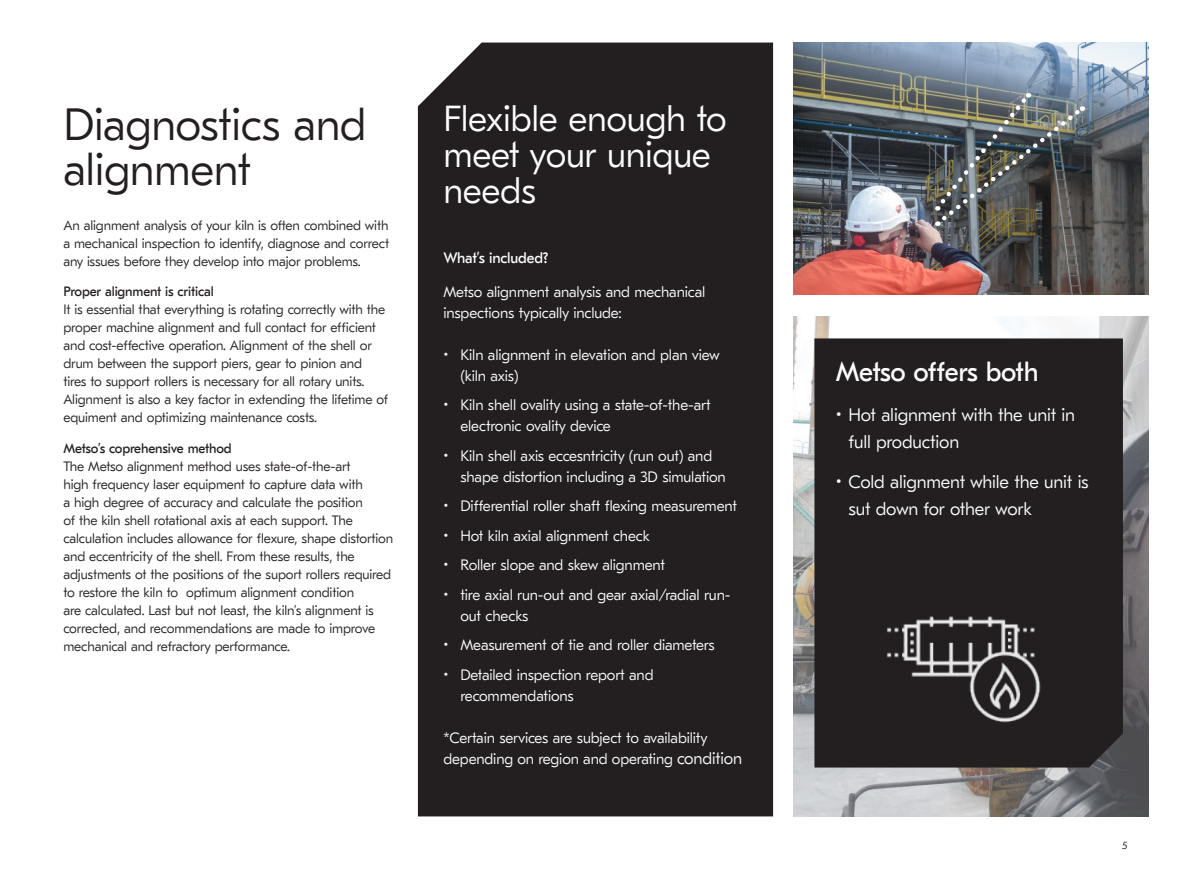
<style>
.page{position:relative;width:1191px;height:893px;background:#fff}
.page>*{position:absolute;margin:0;border:0;box-sizing:border-box;transform-origin:0 0}
.Headline__30_30_pt__Light__Black{font:300 45px/45px "GT Eesti LC Text";letter-spacing:-.01em;color:#231f20}
.Highlight_text__24_24_pt__Light__White{font:300 36px/36px "GT Eesti LC Text";letter-spacing:-.01em;color:#fff}
.Highlight_text__14_16_pt__Light__Black{font:27px "GT Eesti LC Text";letter-spacing:-.02em;color:#fff}
.t1{font:300 18px/27px "GT Eesti LC Text";letter-spacing:-.01em;color:#fff}
.Body_text__9_12_pt__Light__Black{font:300 15px/21px "GT Eesti LC Text";letter-spacing:-.01em;color:#fff}
.Body_text__9_12_pt__Light__Black-2{font:15px "GT Eesti LC Text";letter-spacing:-.01em;color:#fff}
.Body_text__9_12_pt__Light__Black-3{font:300 13.5px/18px "GT Eesti LC Text";letter-spacing:-.01em;color:#231f20}
.Body_text__subheading__9_12_pt__Regular_{font:13.5px "GT Eesti LC Text";letter-spacing:-.01em;color:#231f20}
.t2{font:300 10.5px "GT Eesti LC Text";color:#231f20}
.s1{font-size:16.5px}
</style>
<div class="page">
<img style="left:793px;top:43px;width:355px;height:251px">
<img style="left:793px;top:316px;width:355px;height:500px">
<div style="left:418px;top:43px;width:355px;height:773px;background:#231f20"></div>
<div style="left:814px;top:338px;width:309px;height:429px;background:#231f20"></div>
<img style="left:936px;top:92px;width:148px;height:134px">
<img style="left:873px;top:555px;width:175px;height:175px">
<p class="Headline__30_30_pt__Light__Black" style="left:63px;top:103px;width:305px">Diagnostics and alignment</p>
<p class="Body_text__9_12_pt__Light__Black-3" style="left:63px;top:216px;width:327px;text-align:justify">An alignment analysis of your kiln is often combined with a mechanical inspection to identify, diagnose and correct any issues before they develop into major problems.</p>
<p class="Body_text__subheading__9_12_pt__Regular_" style="left:63px;top:284px;width:152px">Proper alignment is critical</p>
<p class="Body_text__9_12_pt__Light__Black-3" style="left:63px;top:301px;width:326px">It is essential that everything is rotating correctly with the proper machine alignment and full contact for efficient and cost-effective operation. Alignment of the shell or drum between the support piers, gear to pinion and tires to support rollers is necessary for all rotary units.<br>Alignment is also a key factor in extending the lifetime of equiment and optimizing maintenance costs.</p>
<p class="Body_text__subheading__9_12_pt__Regular_" style="left:63px;top:441px;width:170px">Metso’s coprehensive method</p>
<p class="Body_text__9_12_pt__Light__Black-3" style="left:63px;top:458px;width:331px">The Metso alignment method uses state-of-the-art<br>high frequency laser equipment to capture data with<br>a high degree of accuracy and calculate the position<br>of the kiln shell rotational axis at each support. The calculation includes allowance for flexure, shape distortion and eccentricity of the shell. From these results, the adjustments ot the positions of the suport rollers required to restore the kiln to optimum alignment condition<br>are calculated. Last but not least, the kiln’s alignment is corrected, and recommendations are made to improve mechanical and refractory performance.</p>
<p class="Highlight_text__24_24_pt__Light__White" style="left:443px;top:102px;width:285px">Flexible enough to meet your unique needs</p>
<p class="Body_text__9_12_pt__Light__Black-2" style="left:443px;top:249px;width:107px">What’s included?</p>
<p class="Body_text__9_12_pt__Light__Black" style="left:443px;top:281px;width:263px">Metso alignment analysis and mechanical inspections typically include:</p>
<p class="Body_text__9_12_pt__Light__Black" style="left:460px;top:344px;width:261px;text-indent:-17px">• Kiln alignment in elevation and plan view (kiln axis)</p>
<p class="Body_text__9_12_pt__Light__Black" style="left:460px;top:395px;width:252px;text-indent:-17px">• Kiln shell ovality using a state-of-the-art electronic ovality device</p>
<p class="Body_text__9_12_pt__Light__Black" style="left:460px;top:445px;width:267px;text-indent:-17px">• Kiln shell axis eccesntricity (run out) and shape distortion including a 3D simulation</p>
<p class="Body_text__9_12_pt__Light__Black" style="left:443px;top:496px;width:295px">• Differential roller shaft flexing measurement</p>
<p class="Body_text__9_12_pt__Light__Black" style="left:443px;top:525px;width:208px">• Hot kiln axial alignment check</p>
<p class="Body_text__9_12_pt__Light__Black" style="left:443px;top:555px;width:223px">• Roller slope and skew alignment</p>
<p class="Body_text__9_12_pt__Light__Black" style="left:460px;top:585px;width:271px;text-indent:-17px">• tire axial run-out and gear axial/radial run&shy;out checks</p>
<p class="Body_text__9_12_pt__Light__Black" style="left:443px;top:635px;width:273px">• Measurement of tie and roller diameters</p>
<p class="Body_text__9_12_pt__Light__Black" style="left:460px;top:665px;width:195px;text-indent:-17px">• Detailed inspection report and recommendations</p>
<p class="Body_text__9_12_pt__Light__Black" style="left:443px;top:728px;width:300px">*Certain services are subject to availability depending on region and operating <span class="s1">condition</span></p>
<p class="Highlight_text__14_16_pt__Light__Black" style="left:835px;top:357px;width:204px">Metso offers both</p>
<p class="t1" style="left:848px;top:402px;width:228px;text-indent:-13px">• Hot alignment with the unit in full production</p>
<p class="t1" style="left:848px;top:469px;width:242px;text-indent:-13px">• Cold alignment while the unit is sut down for other work</p>
<p class="t2" style="left:1122px;top:840px;width:7px">5</p>
</div>
